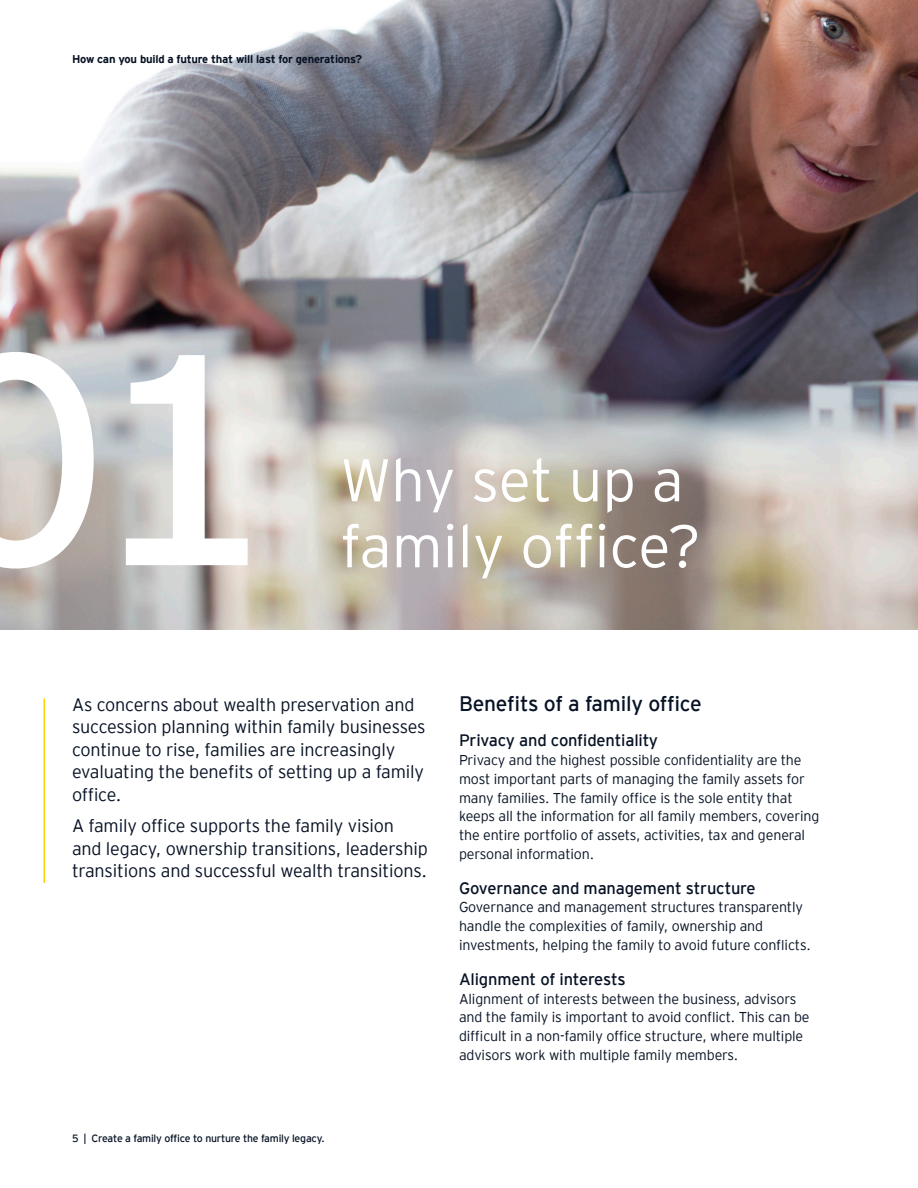
<style>
.page{position:relative;width:918px;height:1188px;background:#fff}
.page>*{position:absolute;margin:0;border:0;box-sizing:border-box;transform-origin:0 0}
.t1{font:300px "EY Interstate";color:#fff}
.t2{font:300 60px/66px "EY Interstate";letter-spacing:-.01em;color:#fff}
.Body_header_2{font:21px "EY Interstate";letter-spacing:-.015em;color:#071224}
.Lead_in_text{font:300 18px/22.5px "EY Interstate";letter-spacing:-.01em;color:#071224}
.Body_header_2__-space{font:16.5px "EY Interstate";letter-spacing:-.01em;color:#071224}
.Body_text_Light{font:300 14.25px/18.8px "EY Interstate";letter-spacing:-.01em;color:#071224}
.Article_heading{font:700 11.25px "EY Interstate";letter-spacing:-.02em;color:#071224}
.t3{font:10.5px "EY Interstate";letter-spacing:-.02em;color:#071224}
</style>
<div class="page">
<img style="left:0;top:0;width:918px;height:629px">
<hr style="left:44px;top:698px;width:1px;height:185px;background:#fed304">
<p class="Article_heading" style="left:72px;top:51px;width:292px">How can you build a future that will last for generations?</p>
<p class="t1" style="left:-77px;top:246px;width:355px">01</p>
<p class="t2" style="left:340px;top:444px;width:362px">Why set up a family office?</p>
<p class="Lead_in_text" style="left:72px;top:692px;width:355px">As concerns about wealth preservation and succession planning within family businesses continue to rise, families are increasingly evaluating the benefits of setting up a family office.</p>
<p class="Lead_in_text" style="left:72px;top:813px;width:357px">A family office supports the family vision and legacy, ownership transitions, leadership transitions and successful wealth transitions.</p>
<p class="t3" style="left:72px;top:1131px;width:254px">5 | Create a family office to nurture the family legacy.</p>
<p class="Body_header_2" style="left:459px;top:689px;width:244px">Benefits of a family office</p>
<p class="Body_header_2__-space" style="left:459px;top:729px;width:201px">Privacy and confidentiality</p>
<p class="Body_text_Light" style="left:459px;top:750px;width:362px">Privacy and the highest possible confidentiality are the most important parts of managing the family assets for many families. The family office is the sole entity that keeps all the information for all family members, covering the entire portfolio of assets, activities, tax and general personal information.</p>
<p class="Body_header_2__-space" style="left:459px;top:876px;width:298px">Governance and management structure</p>
<p class="Body_text_Light" style="left:459px;top:897px;width:353px">Governance and management structures transparently handle the complexities of family, ownership and investments, helping the family to avoid future conflicts.</p>
<p class="Body_header_2__-space" style="left:459px;top:967px;width:168px">Alignment of interests</p>
<p class="Body_text_Light" style="left:459px;top:988px;width:352px">Alignment of interests between the business, advisors and the family is important to avoid conflict. This can be difficult in a non-family office structure, where multiple advisors work with multiple family members.</p>
</div>
